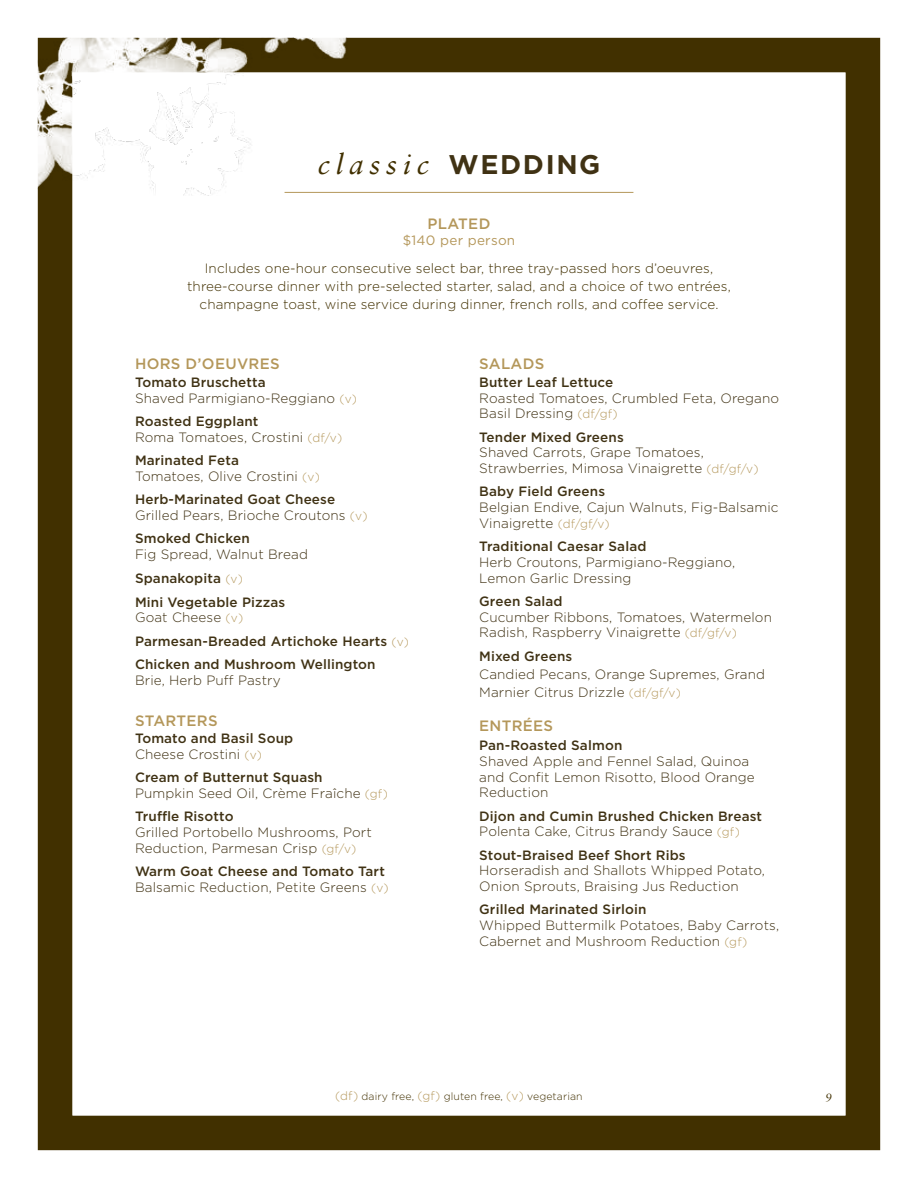
<style>
.page{position:relative;width:918px;height:1188px;background:#fff}
.page>*{position:absolute;margin:0;border:0;box-sizing:border-box;transform-origin:0 0}
.t1{font:italic 28.5px "Sabon LT Pro";letter-spacing:.2em;color:#413000}
.t2{font:500 15px "Gotham";letter-spacing:.02em;color:#b4975a}
.t3{font:300 13.5px/15.8px "Gotham";letter-spacing:.01em;color:#403214}
.t4{font:500 13.5px/15.8px "Gotham";letter-spacing:.01em;color:#403214}
.t5{font:300 13.5px/18px "Gotham";letter-spacing:.01em;color:#413000;text-align:center}
.t6{font:13.5px "Gotham";letter-spacing:.02em;color:#b4975a}
.t7{font:italic 12px "Sabon LT Pro";color:#413000}
.t8{font:300 10.5px "Gotham";letter-spacing:.01em;color:#413000}
.s1{font-family:"Gotham";font-weight:700;font-style:normal;font-size:27px;color:#403214}
.s2{font-weight:500}
.s3{font-size:12px;color:#b4975a}
.s4{font-weight:300}
.s5{font-weight:300;font-size:12px;color:#b4975a}
</style>
<div class="page">
<div style="left:38px;top:38px;width:842px;height:1112px;border:34px solid #413000"></div>
<img style="left:38px;top:38px;width:352px;height:157px">
<hr style="left:285px;top:192px;width:348px;height:1px;background:#b4975a">
<h1 class="t1" style="left:318px;top:146px;width:285px">classic <span class="s1">WEDDING</span></h1>
<p class="t2" style="left:428px;top:213px;width:64px">PLATED</p>
<p class="t6" style="left:403px;top:232px;width:114px">$140 per person</p>
<p class="t5" style="left:187px;top:259px;width:545px">Includes one-hour consecutive select bar, three tray-passed hors d’oeuvres, three-course dinner with pre-selected starter, salad, and a choice of two entrées, champagne toast, wine service during dinner, french rolls, and coffee service.</p>
<p class="t2" style="left:135px;top:354px;width:146px">HORS D’OEUVRES</p>
<p class="t3" style="left:135px;top:374px;width:223px"><span class="s2">Tomato Bruschetta<br></span>Shaved Parmigiano-Reggiano <span class="s3">(v)</span></p>
<p class="t3" style="left:135px;top:413px;width:209px"><span class="s2">Roasted Eggplant<br></span>Roma Tomatoes, Crostini <span class="s3">(df/v)</span></p>
<p class="t3" style="left:135px;top:452px;width:186px"><span class="s2">Marinated Feta<br></span>Tomatoes, Olive Crostini <span class="s3">(v)</span></p>
<p class="t3" style="left:135px;top:491px;width:234px"><span class="s2">Herb-Marinated Goat Cheese<br></span>Grilled Pears, Brioche Croutons <span class="s3">(v)</span></p>
<p class="t4" style="left:135px;top:530px;width:116px">Smoked Chicken</p>
<p class="t3" style="left:135px;top:541px;width:174px;line-height:24.8px">Fig Spread, Walnut Bread<br><span class="s2">Spanakopita</span> <span class="s3">(v)</span></p>
<p class="t4" style="left:135px;top:594px;width:152px">Mini Vegetable Pizzas<br><span class="s4">Goat Cheese</span> <span class="s5">(v)</span></p>
<p class="t4" style="left:135px;top:629px;width:276px;line-height:23.2px">Parmesan-Breaded Artichoke Hearts <span class="s5">(v)<br></span>Chicken and Mushroom Wellington</p>
<p class="t3" style="left:135px;top:672px;width:147px">Brie, Herb Puff Pastry</p>
<p class="t2" style="left:135px;top:711px;width:84px">STARTERS</p>
<p class="t4" style="left:135px;top:731px;width:160px">Tomato and Basil Soup<br><span class="s4">Cheese Crostini</span> <span class="s5">(v)</span></p>
<p class="t3" style="left:135px;top:769px;width:254px"><span class="s2">Cream of Butternut Squash<br></span>Pumpkin Seed Oil, Crème Fraîche <span class="s3">(gf)</span></p>
<p class="t4" style="left:135px;top:809px;width:100px">Truffle Risotto</p>
<p class="t3" style="left:135px;top:824px;width:238px">Grilled Portobello Mushrooms, Port<br>Reduction, Parmesan Crisp <span class="s3">(gf/v)</span></p>
<p class="t3" style="left:135px;top:863px;width:255px"><span class="s2">Warm Goat Cheese and Tomato Tart<br></span>Balsamic Reduction, Petite Greens <span class="s3">(v)</span></p>
<p class="t2" style="left:479px;top:354px;width:67px">SALADS</p>
<p class="t4" style="left:479px;top:374px;width:136px">Butter Leaf Lettuce</p>
<p class="t3" style="left:479px;top:390px;width:301px">Roasted Tomatoes, Crumbled Feta, Oregano<br>Basil Dressing <span class="s3">(df/gf)</span></p>
<p class="t4" style="left:479px;top:429px;width:146px">Tender Mixed Greens</p>
<p class="t3" style="left:479px;top:444px;width:281px">Shaved Carrots, Grape Tomatoes,<br>Strawberries, Mimosa Vinaigrette <span class="s3">(df/gf/v)</span></p>
<p class="t4" style="left:479px;top:483px;width:127px">Baby Field Greens</p>
<p class="t3" style="left:479px;top:499px;width:301px">Belgian Endive, Cajun Walnuts, Fig‑Balsamic<br>Vinaigrette <span class="s3">(df/gf/v)</span></p>
<p class="t4" style="left:479px;top:538px;width:169px">Traditional Caesar Salad</p>
<p class="t3" style="left:479px;top:554px;width:257px">Herb Croutons, Parmigiano-Reggiano,<br>Lemon Garlic Dressing</p>
<p class="t4" style="left:479px;top:593px;width:85px">Green Salad</p>
<p class="t3" style="left:479px;top:609px;width:294px">Cucumber Ribbons, Tomatoes, Watermelon<br>Radish, Raspberry Vinaigrette <span class="s3">(df/gf/v)</span></p>
<p class="t4" style="left:479px;top:648px;width:95px">Mixed Greens</p>
<p class="t3" style="left:479px;top:664px;width:287px;line-height:18px">Candied Pecans, Orange Supremes, Grand<br>Marnier Citrus Drizzle <span class="s3">(df/gf/v)</span></p>
<p class="t2" style="left:479px;top:716px;width:75px">ENTRÉES</p>
<p class="t4" style="left:479px;top:737px;width:145px">Pan-Roasted Salmon</p>
<p class="t3" style="left:479px;top:753px;width:277px">Shaved Apple and Fennel Salad, Quinoa and Confit Lemon Risotto, Blood Orange<br>Reduction</p>
<p class="t4" style="left:479px;top:808px;width:284px">Dijon and Cumin Brushed Chicken Breast<br><span class="s4">Polenta Cake, Citrus Brandy Sauce</span> <span class="s5">(gf)</span></p>
<p class="t4" style="left:479px;top:847px;width:208px">Stout-Braised Beef Short Ribs</p>
<p class="t3" style="left:479px;top:862px;width:287px">Horseradish and Shallots Whipped Potato,<br>Onion Sprouts, Braising Jus Reduction</p>
<p class="t4" style="left:479px;top:902px;width:169px">Grilled Marinated Sirloin</p>
<p class="t3" style="left:479px;top:917px;width:301px">Whipped Buttermilk Potatoes, Baby Carrots,<br>Cabernet and Mushroom Reduction <span class="s3">(gf)</span></p>
<p class="t8" style="left:335px;top:1090px;width:249px"><span class="s3">(df)</span> dairy free, <span class="s3">(gf)</span> gluten free, <span class="s3">(v)</span> vegetarian</p>
<p class="t7" style="left:825px;top:1090px;width:8px">9</p>
</div>
